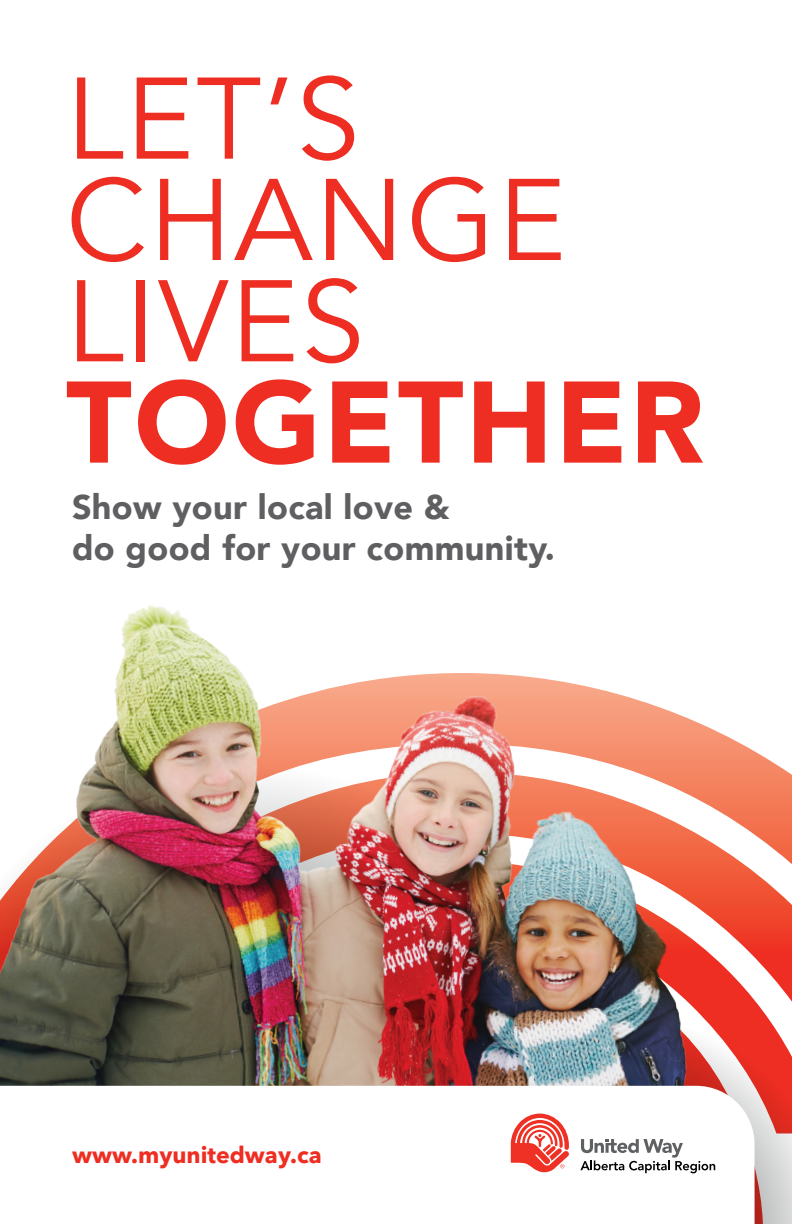
<style>
.page{position:relative;width:792px;height:1224px;background:#fff}
.page>*{position:absolute;margin:0;border:0;box-sizing:border-box;transform-origin:0 0}
.t1{font:114.6px/101.3px "Avenir";letter-spacing:.02em;color:#ee2e22}
.t2{font:900 34.2px/41.6px "Avenir";letter-spacing:.01em;color:#5f5f62}
.t3{font:700 23px "Avenir Next";color:#ee2e22}
.s1{font-weight:900}
</style>
<div class="page">
<svg style="left:755px;top:1033px;width:37px;height:191px;background:#d99995"></svg>
<img style="left:0;top:605px;width:778px;height:551px">
<svg style="left:0;top:1086px;width:755px;height:138px"></svg>
<div style="left:492px;top:1097px;width:238px;height:93px;background:#fff"></div>
<svg style="left:511px;top:1114px;width:58px;height:59px"></svg>
<svg style="left:580px;top:1139px;width:135px;height:34px"></svg>
<p class="t1" style="left:66px;top:71px;width:639px">LET’S<br>CHANGE<br>LIVES<br><span class="s1">TOGETHER</span></p>
<p class="t2" style="left:72px;top:485px;width:484px">Show your local love &amp;<br>do good for your community.</p>
<p class="t3" style="left:72px;top:1135px;width:251px">www.myunitedway.ca</p>
</div>
